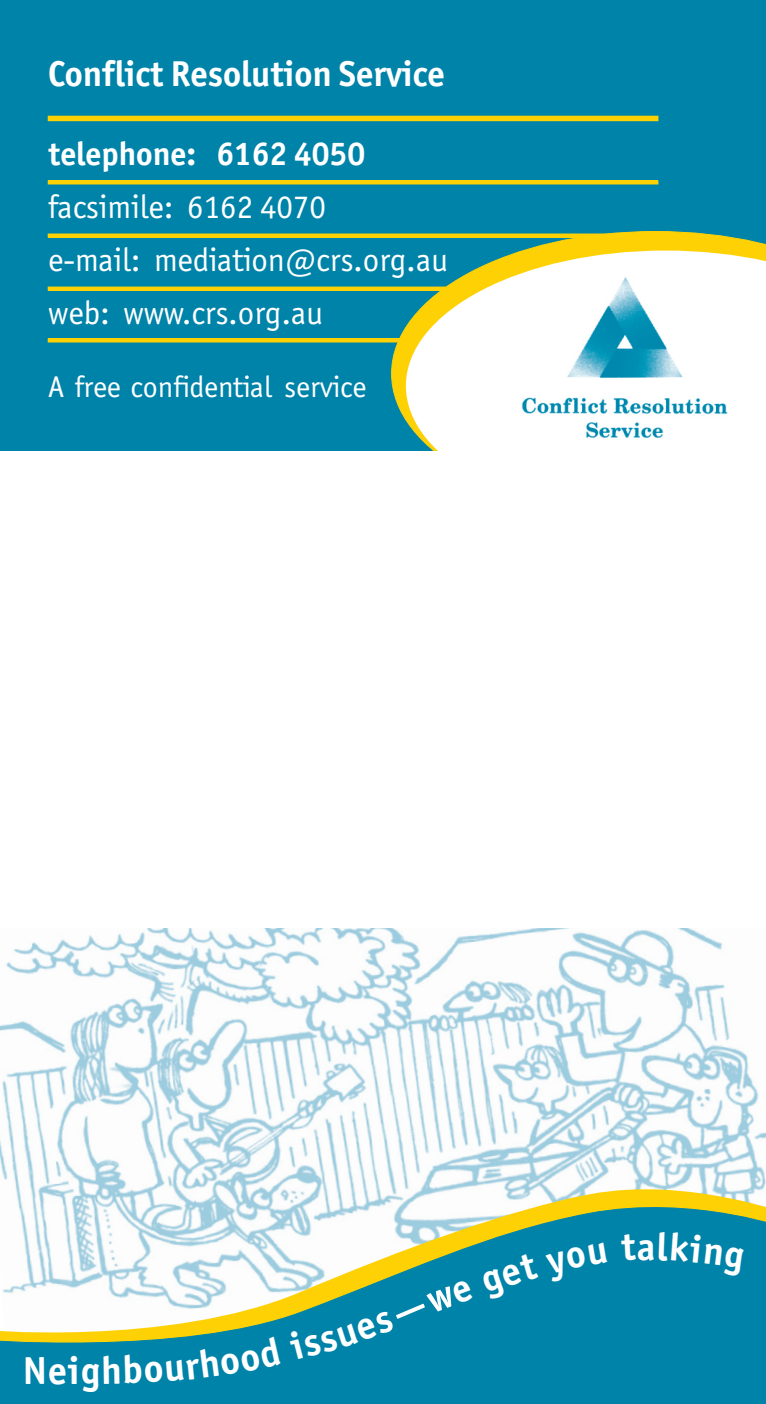
<style>
.page{position:relative;width:766px;height:1404px;background:#fff}
.page>*{position:absolute;margin:0;border:0;box-sizing:border-box;transform-origin:0 0}
.t1{font:700 39px "Officina San ITC";color:#fff}
.t2{font:700 36px "Officina San ITC";color:#fff}
.t3{font:33px/53.1px "Officina San ITC";color:#fff}
.t4{font:700 33px "Officina San ITC";color:#fff}
.t5{font:30px "Officina San ITC";color:#fff}
</style>
<div class="page">
<div style="left:0;top:0;width:765px;height:475px;background:#0083a9"></div>
<div style="left:48px;top:116px;width:609px;height:5px;background:#fed105"></div>
<div style="left:48px;top:180px;width:610px;height:4px;border:1px solid #fed105"></div>
<div style="left:48px;top:233px;width:610px;height:4px;border:1px solid #fed105"></div>
<div style="left:48px;top:286px;width:610px;height:4px;border:1px solid #fed105"></div>
<div style="left:48px;top:338px;width:610px;height:4px;border:1px solid #fed105"></div>
<svg style="left:391px;top:231px;width:374px;height:190px"></svg>
<img style="left:0;top:928px;width:765px;height:247px">
<svg style="left:3px;top:1175px;width:762px;height:17px"></svg>
<svg style="left:0;top:1192px;width:765px;height:211px"></svg>
<svg style="left:406px;top:250px;width:359px;height:201px;fill:#fff"></svg>
<img style="left:519px;top:274px;width:209px;height:165px">
<div style="left:0;top:451px;width:765px;height:476px;background:#fff"></div>
<div style="left:82px;top:1335px;width:199px;height:56px;background:#0083a9"></div>
<svg style="left:287px;top:1278px;width:186px;height:82px"></svg>
<div style="left:481px;top:1252px;width:57px;height:48px;background:#0083a9"></div>
<div style="left:545px;top:1241px;width:62px;height:40px;background:#0083a9"></div>
<svg style="left:620px;top:1234px;width:15px;height:26px"></svg>
<div style="left:658px;top:1231px;width:85px;height:45px;background:#0083a9"></div>
<p class="t2" style="left:48px;top:52px;width:398px">Conflict Resolution Service</p>
<p class="t4" style="left:48px;top:133px;width:318px">telephone: 6162 4050</p>
<p class="t3" style="left:48px;top:180px;width:401px">facsimile: 6162 4070<br>e-mail: mediation@crs.org.au web: www.crs.org.au</p>
<p class="t5" style="left:48px;top:369px;width:319px">A free confidential service</p>
<p class="t1" style="left:23px;top:1345px;width:58px">Nei</p>
<p class="t1" style="left:636px;top:1221px;width:20px">a</p>
</div>
